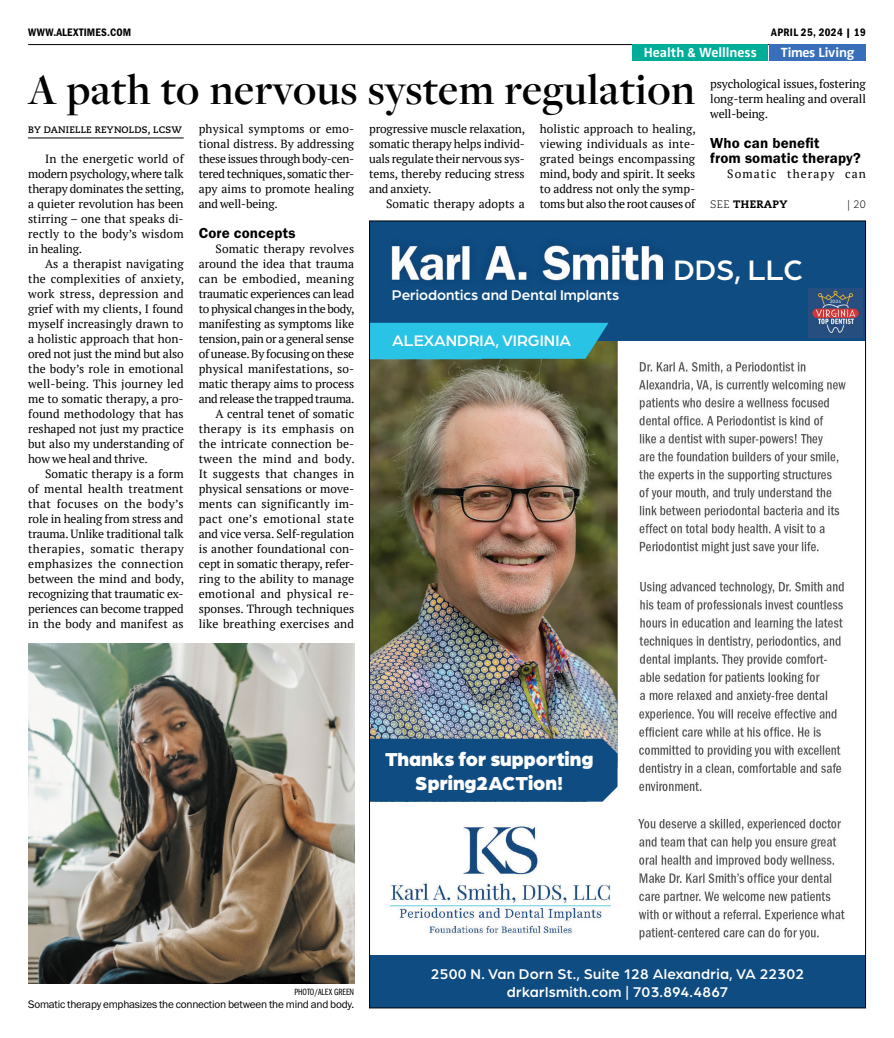
<style>
.page{position:relative;width:894px;height:1038px;background:#fff}
.page>*{position:absolute;margin:0;border:0;box-sizing:border-box;transform-origin:0 0}
.Headline{font:600 45px "Freight Disp Pro";letter-spacing:.01em;color:#020202}
.t1{font:500 30px "Arboria";letter-spacing:-.005em;color:#fff}
.t2{font:900 20px/24px "Arboria";color:#fff;text-align:center}
.t3{font:500 16.25px "Arboria";color:#fff}
.t4{font:500 15px/18px "Arboria";letter-spacing:.02em;color:#fff;text-align:center}
.Article_Subhead{font:15px/15px "Franklin Gothic URW Dem";letter-spacing:.005em;color:#000}
.t5{font:500 15px "Arboria";color:#fff}
.Name{font:700 13.75px "Zwo Pro";color:#fff}
.Name-2{font:700 13.75px "Zwo Pro";letter-spacing:-.02em;color:#fff}
.Body_Copy__Serif__2{font:11.88px/15px "PT Serif";letter-spacing:-.005em;color:#000;text-align:justify}
.Body_Copy__Serif__2-2{font:11.88px "PT Serif";letter-spacing:.09em;color:#000}
.Captions{font:11.25px "Franklin Gothic URW Boo";letter-spacing:-.02em;color:#000}
.t6{font:11.25px "Franklin Gothic URW Con Dem";letter-spacing:.03em;color:#000}
.t7{font:800 10.75px "Caecilia LT Std";letter-spacing:.03em;color:#000}
.t8{font:300 10.75px "Caecilia LT Std";color:#000}
.Author{font:700 9.38px "Caecilia LT Std";letter-spacing:.01em;color:#000}
.Photo_Credits{font:9.38px "Franklin Gothic URW Com Boo";color:#000}
.t9{font:5px "Arboria";color:#fff}
.s1{font-weight:300}
</style>
<div class="page">
<hr style="left:28px;top:44px;width:837px;height:1px;background:#000">
<div style="left:769px;top:44px;width:96px;height:17px;background:#386eba"></div>
<hr style="left:28px;top:138px;width:155px;height:1px;background:#000">
<img style="left:28px;top:643px;width:326px;height:341px">
<div style="left:632px;top:44px;width:135px;height:17px;background:#00ad99"></div>
<img style="left:639px;top:362px;width:207px;height:192px">
<img style="left:638px;top:819px;width:207px;height:121px">
<img style="left:639px;top:581px;width:205px;height:122px">
<img style="left:639px;top:709px;width:203px;height:82px">
<img style="left:371px;top:341px;width:246px;height:398px">
<div style="left:369px;top:221px;width:495px;height:120px;background:#0f4c82"></div>
<div style="left:369px;top:955px;width:495px;height:53px;background:#0f4c82"></div>
<img style="left:391px;top:245px;width:274px;height:36px">
<div style="left:371px;top:323px;width:237px;height:36px;background:#29c3e5"></div>
<img style="left:389px;top:826px;width:222px;height:109px">
<img style="left:808px;top:288px;width:53px;height:50px">
<div style="left:371px;top:739px;width:246px;height:63px;background:#0f4c82"></div>
<p class="t6" style="left:28px;top:24px;width:104px">WWW.ALEXTIMES.COM</p>
<p class="t6" style="left:770px;top:24px;width:96px">APRIL 25, 2024 | 19</p>
<p class="Name-2" style="left:780px;top:42px;width:75px">Times Living</p>
<p class="Name" style="left:643px;top:42px;width:114px">Health &amp; Welllness</p>
<p class="Headline" style="left:28px;top:60px;width:668px">A path to nervous system regulation</p>
<p class="Body_Copy__Serif__2" style="left:710px;top:76px;width:157px">psychological issues, fostering long-term healing and overall well-being.</p>
<p class="Article_Subhead" style="left:710px;top:135px;width:152px">Who can benefit<br>from somatic therapy?</p>
<p class="Body_Copy__Serif__2-2" style="left:726px;top:166px;width:140px">Somatic therapy can</p>
<p class="Body_Copy__Serif__2" style="left:198px;top:121px;width:157px">physical symptoms or emo&shy;tional distress. By addressing these issues through body-cen&shy;tered techniques, somatic ther&shy;apy aims to promote healing and well-being.</p>
<p class="Article_Subhead" style="left:198px;top:225px;width:98px">Core concepts</p>
<p class="Body_Copy__Serif__2" style="left:198px;top:241px;width:157px;text-indent:17px">Somatic therapy revolves around the idea that trauma can be embodied, meaning traumatic experiences can lead to physical changes in the body, manifesting as symptoms like tension, pain or a general sense of unease. By focusing on these physical manifestations, so&shy;matic therapy aims to process and release the trapped trauma.</p>
<p class="Body_Copy__Serif__2" style="left:198px;top:406px;width:157px;text-indent:17px">A central tenet of somatic therapy is its emphasis on the intricate connection be&shy;tween the mind and body.<br>It suggests that changes in physical sensations or move&shy;ments can significantly im&shy;pact one’s emotional state and vice versa. Self-regulation is another foundational con&shy;cept in somatic therapy, refer&shy;ring to the ability to manage emotional and physical re&shy;sponses. Through techniques like breathing exercises and</p>
<p class="Body_Copy__Serif__2" style="left:369px;top:121px;width:157px">progressive muscle relaxation, somatic therapy helps individ&shy;uals regulate their nervous sys&shy;tems, thereby reducing stress and anxiety.</p>
<p class="Body_Copy__Serif__2" style="left:386px;top:196px;width:140px">Somatic therapy adopts a</p>
<p class="Body_Copy__Serif__2" style="left:539px;top:121px;width:157px">holistic approach to healing, viewing individuals as inte&shy;grated beings encompassing mind, body and spirit. It seeks to address not only the symp&shy;toms but also the root causes of</p>
<p class="Author" style="left:28px;top:124px;width:155px">BY DANIELLE REYNOLDS, LCSW</p>
<p class="Body_Copy__Serif__2" style="left:28px;top:151px;width:157px;text-indent:17px">In the energetic world of modern psychology, where talk therapy dominates the setting, a quieter revolution has been stirring – one that speaks di&shy;rectly to the body’s wisdom in healing.</p>
<p class="Body_Copy__Serif__2" style="left:28px;top:256px;width:157px;text-indent:17px">As a therapist navigating the complexities of anxiety, work stress, depression and grief with my clients, I found myself increasingly drawn to a holistic approach that hon&shy;ored not just the mind but also the body’s role in emotional well-being. This journey led me to somatic therapy, a pro&shy;found methodology that has reshaped not just my practice but also my understanding of how we heal and thrive.</p>
<p class="Body_Copy__Serif__2" style="left:28px;top:466px;width:157px;text-indent:17px">Somatic therapy is a form of mental health treatment that focuses on the body’s role in healing from stress and trauma. Unlike traditional talk therapies, somatic therapy emphasizes the connection between the mind and body, recognizing that traumatic ex&shy;periences can become trapped in the body and manifest as</p>
<p class="t7" style="left:710px;top:198px;width:78px"><span class="s1">SEE</span> THERAPY</p>
<p class="t8" style="left:847px;top:198px;width:20px">| 20</p>
<p class="t1" style="left:673px;top:249px;width:130px">DDS, LLC</p>
<p class="t5" style="left:391px;top:285px;width:229px">Periodontics and Dental Implants</p>
<p class="t3" style="left:392px;top:330px;width:180px">ALEXANDRIA, VIRGINIA</p>
<p class="t9" style="left:829px;top:299px;width:13px">2024</p>
<p class="t2" style="left:385px;top:746px;width:209px">Thanks for supporting<br>Spring2ACTion!</p>
<p class="Photo_Credits" style="left:294px;top:985px;width:61px">PHOTO/ALEX GREEN</p>
<p class="Captions" style="left:28px;top:997px;width:327px">Somatic therapy emphasizes the connection between the mind and body.</p>
<p class="t4" style="left:430px;top:964px;width:375px">2500 N. Van Dorn St., Suite 128 Alexandria, VA 22302 drkarlsmith.com | 703.894.4867</p>
</div>
